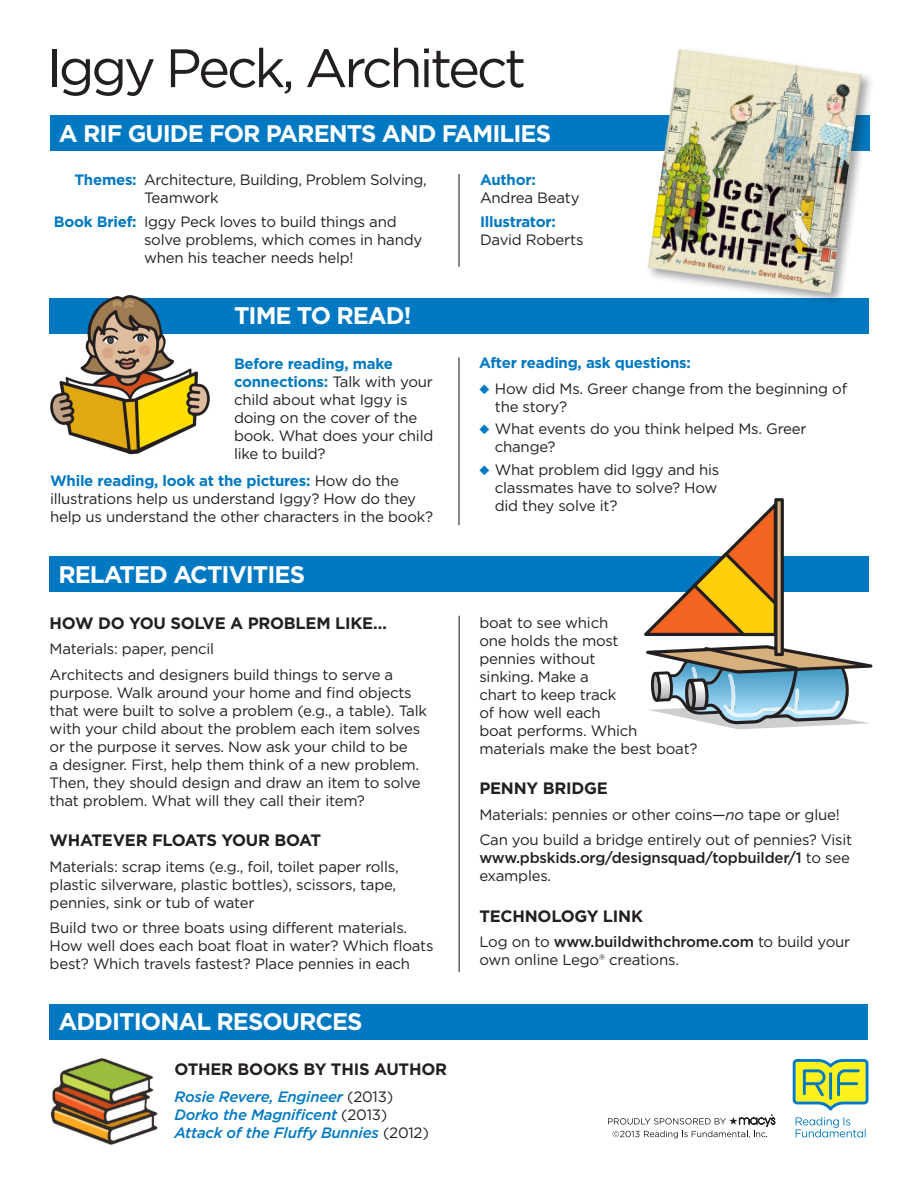
<style>
.page{position:relative;width:918px;height:1188px;background:#fff}
.page>*{position:absolute;margin:0;border:0;box-sizing:border-box;transform-origin:0 0}
.t1{font:54px "Gotham";letter-spacing:-.06em;color:#231f20}
.White_Type_in_Blue_B{font:700 24px "Gotham";letter-spacing:-.04em;color:#fff}
.Black_Subhead{font:700 16.5px "Gotham";letter-spacing:-.015em;color:#231f20}
.Related_Activities_T{font:15px/18px "Gotham";letter-spacing:-.015em;color:#231f20}
.Time_to_Read_Text{font:15px/18px "Gotham";letter-spacing:-.015em;color:#231f20}
.Themes_Text{font:15px/18px "Gotham";letter-spacing:-.015em;color:#231f20}
.Bulleted_Text{font:15px/18px "Gotham";letter-spacing:-.015em;color:#231f20}
.Additional_Resources{font:italic 500 15px "Gotham";letter-spacing:-.015em;color:#0079c2}
.First_Bulleted_Text{font:15px/18px "Gotham";letter-spacing:-.015em;color:#231f20}
.Time_to_Read_Text-2{font:700 15px "Gotham";letter-spacing:-.015em;color:#0079c2}
.Themes_Text-2{font:700 15px/18px "Gotham";letter-spacing:-.015em;color:#0079c2}
.s1{font-weight:700;color:#0079c2}
.s2{font-weight:400;color:#231f20}
.s3{font-weight:400;font-style:normal;color:#231f20}
.s4{color:#0079c2}
.s5{font-style:italic}
.s6{font-weight:500}
</style>
<div class="page">
<div style="left:50px;top:298px;width:819px;height:36px;background:#0079c2"></div>
<div style="left:49px;top:556px;width:820px;height:36px;background:#0079c2"></div>
<hr style="left:459px;top:616px;width:1px;height:356px;background:#231f20">
<svg style="left:793px;top:1059px;width:75px;height:52px;background:#b4d06b"></svg>
<svg style="left:796px;top:1117px;width:70px;height:20px"></svg>
<svg style="left:608px;top:1114px;width:167px;height:24px"></svg>
<div style="left:50px;top:1004px;width:818px;height:36px;background:#0079c2"></div>
<hr style="left:458px;top:357px;width:2px;height:168px;background:#231f20">
<div style="left:50px;top:116px;width:819px;height:36px;background:#0079c2"></div>
<hr style="left:458px;top:174px;width:2px;height:93px;background:#231f20">
<img style="left:49px;top:295px;width:161px;height:160px">
<div style="left:646px;top:47px;width:229px;height:259px;background:#231f20;opacity:.4"></div>
<img style="left:648px;top:49px;width:214px;height:244px">
<img style="left:50px;top:1058px;width:108px;height:87px">
<svg style="left:644px;top:498px;width:228px;height:231px"></svg>
<p class="t1" style="left:46px;top:35px;width:482px">Iggy Peck, Architect</p>
<p class="White_Type_in_Blue_B" style="left:59px;top:119px;width:494px">A RIF GUIDE FOR PARENTS AND FAMILIES</p>
<p class="Themes_Text" style="left:144px;top:171px;width:284px;text-indent:-70px"><span class="s1">Themes:</span> Architecture, Building, Problem Solving,<br>Teamwork</p>
<p class="Themes_Text" style="left:144px;top:213px;width:280px;text-indent:-90px"><span class="s1">Book Brief:</span> Iggy Peck loves to build things and solve problems, which comes in handy</p>
<p class="Themes_Text" style="left:144px;top:249px;width:211px">when his teacher needs help!</p>
<p class="Themes_Text" style="left:480px;top:171px;width:101px"><span class="s1">Author:<br></span>Andrea Beaty</p>
<p class="Themes_Text-2" style="left:480px;top:213px;width:105px">Illustrator:<br><span class="s2">David Roberts</span></p>
<p class="White_Type_in_Blue_B" style="left:234px;top:301px;width:179px">TIME TO READ!</p>
<p class="Time_to_Read_Text" style="left:234px;top:354px;width:201px"><span class="s1">Before reading, make connections:</span> Talk with your child about what Iggy is doing on the cover of the book. What does your child like to build?</p>
<p class="Time_to_Read_Text" style="left:50px;top:471px;width:385px"><span class="s1">While reading, look at the pictures:</span> How do the illustrations help us understand Iggy? How do they help us understand the other characters in the book?</p>
<p class="White_Type_in_Blue_B" style="left:58px;top:560px;width:248px">RELATED ACTIVITIES</p>
<p class="Black_Subhead" style="left:50px;top:613px;width:339px">HOW DO YOU SOLVE A PROBLEM LIKE…</p>
<p class="Related_Activities_T" style="left:50px;top:640px;width:166px">Materials: paper, pencil</p>
<p class="Related_Activities_T" style="left:50px;top:666px;width:379px">Architects and designers build things to serve a purpose. Walk around your home and find objects that were built to solve a problem (e.g., a table). Talk with your child about the problem each item solves or the purpose it serves. Now ask your child to be<br>a designer. First, help them think of a new problem.<br>Then, they should design and draw an item to solve that problem. What will they call their item?</p>
<p class="Black_Subhead" style="left:50px;top:831px;width:273px">WHATEVER FLOATS YOUR BOAT</p>
<p class="Related_Activities_T" style="left:50px;top:858px;width:351px">Materials: scrap items (e.g., foil, toilet paper rolls, plastic silverware, plastic bottles), scissors, tape, pennies, sink or tub of water</p>
<p class="Related_Activities_T" style="left:50px;top:919px;width:385px">Build two or three boats using different materials.<br>How well does each boat float in water? Which floats best? Which travels fastest? Place pennies in each</p>
<p class="White_Type_in_Blue_B" style="left:58px;top:1007px;width:306px">ADDITIONAL RESOURCES</p>
<p class="Black_Subhead" style="left:174px;top:1059px;width:274px">OTHER BOOKS BY THIS AUTHOR</p>
<p class="Additional_Resources" style="left:174px;top:1088px;width:220px">Rosie Revere, Engineer <span class="s3">(2013)</span></p>
<p class="Additional_Resources" style="left:174px;top:1106px;width:214px">Dorko the Magnificent <span class="s3">(2013)</span></p>
<p class="Additional_Resources" style="left:174px;top:1124px;width:256px">Attack of the Fluffy Bunnies <span class="s3">(2012)</span></p>
<p class="Time_to_Read_Text-2" style="left:479px;top:354px;width:213px">After reading, ask questions:</p>
<p class="First_Bulleted_Text" style="left:495px;top:379px;width:354px;text-indent:-16px"><span class="s4">◆</span> How did Ms. Greer change from the beginning of the story?</p>
<p class="Bulleted_Text" style="left:495px;top:420px;width:313px;text-indent:-16px"><span class="s4">◆</span> What events do you think helped Ms. Greer change?</p>
<p class="Bulleted_Text" style="left:495px;top:460px;width:226px;text-indent:-16px"><span class="s4">◆</span> What problem did Iggy and his classmates have to solve? How did they solve it?</p>
<p class="Related_Activities_T" style="left:479px;top:613px;width:130px">boat to see which</p>
<p class="Related_Activities_T" style="left:479px;top:631px;width:141px">one holds the most</p>
<p class="Related_Activities_T" style="left:479px;top:649px;width:118px">pennies without</p>
<p class="Related_Activities_T" style="left:479px;top:667px;width:111px">sinking. Make a</p>
<p class="Related_Activities_T" style="left:479px;top:685px;width:139px">chart to keep track</p>
<p class="Related_Activities_T" style="left:479px;top:703px;width:123px">of how well each</p>
<p class="Related_Activities_T" style="left:479px;top:721px;width:159px">boat performs. Which</p>
<p class="Related_Activities_T" style="left:479px;top:739px;width:220px">materials make the best boat?</p>
<p class="Black_Subhead" style="left:479px;top:778px;width:130px">PENNY BRIDGE</p>
<p class="Related_Activities_T" style="left:479px;top:805px;width:362px">Materials: pennies or other coins—<span class="s5">no</span> tape or glue!</p>
<p class="Related_Activities_T" style="left:479px;top:831px;width:374px">Can you build a bridge entirely out of pennies? Visit <span class="s6">www.pbskids.org/designsquad/topbuilder/1</span> to see examples.</p>
<p class="Black_Subhead" style="left:479px;top:906px;width:165px">TECHNOLOGY LINK</p>
<p class="Related_Activities_T" style="left:479px;top:933px;width:372px">Log on to <span class="s6">www.buildwithchrome.com</span> to build your own online Lego® creations.</p>
</div>
